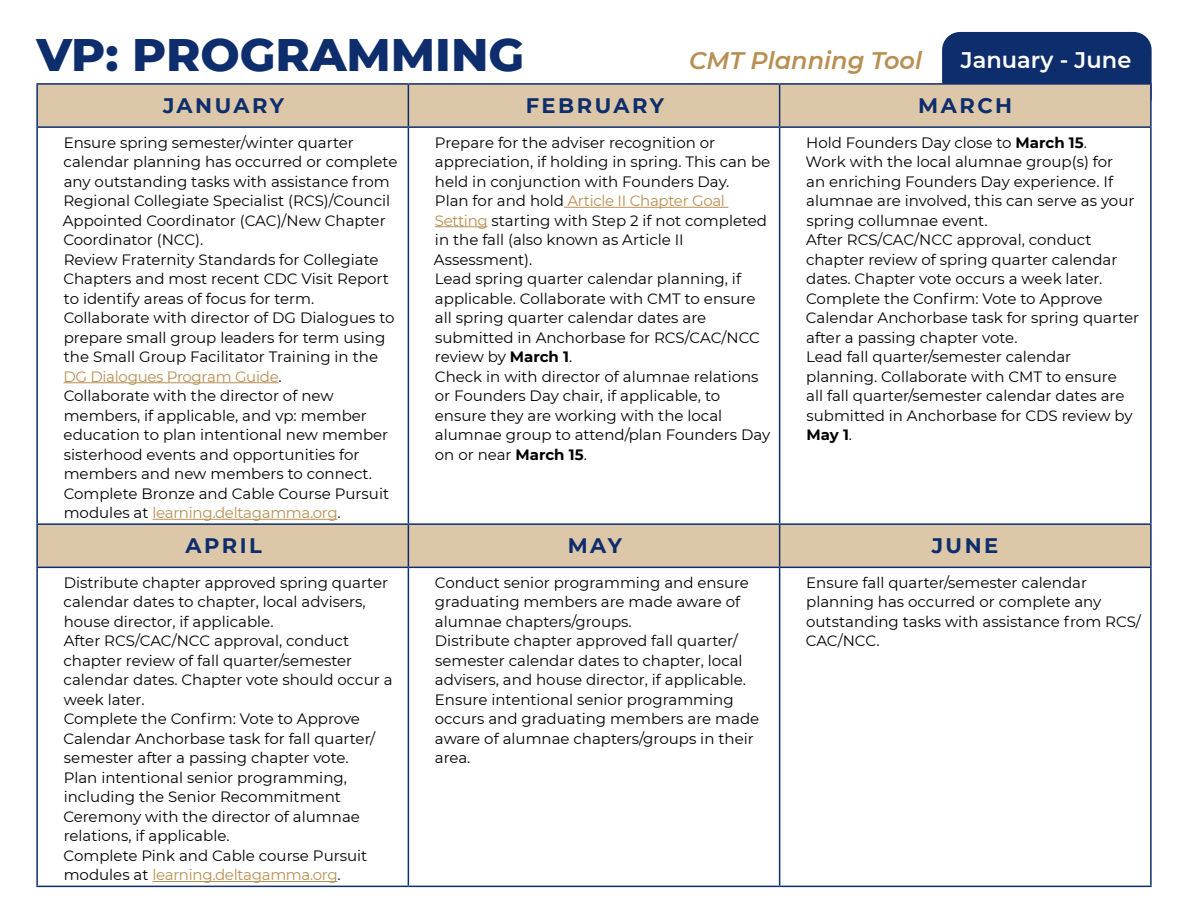
<style>
.page{position:relative;width:1188px;height:918px;background:#fff}
.page>*{position:absolute;margin:0;border:0;box-sizing:border-box;transform-origin:0 0}
.t1{font:800 46.5px "Montserrat";color:#0d2d6c}
.t2{font:italic 600 24px "Montserrat";color:#b88f52}
.t3{font:600 22.5px "Montserrat";color:#fff}
.t4{font:700 21px "Montserrat";letter-spacing:.12em;color:#0d2d6c}
.t5{font:15px/19.5px "Montserrat";color:#000}
.s1{color:#b88f52}
.s2{font-weight:700}
</style>
<div class="page">
<div style="left:942px;top:32px;width:210px;height:83px;background:#0d2d6c;border-radius:18px"></div>
<svg style="left:38px;top:85px;width:1112px;height:482px"></svg>
<hr style="left:36px;top:523px;width:372px;height:2px;background:#0d2d6c">
<hr style="left:1150px;top:525px;width:2px;height:42px;background:#0d2d6c">
<hr style="left:780px;top:567px;width:372px;height:1px;background:#0d2d6c">
<hr style="left:36px;top:568px;width:2px;height:318px;background:#0d2d6c">
<hr style="left:1150px;top:568px;width:2px;height:318px;background:#0d2d6c">
<hr style="left:36px;top:886px;width:372px;height:1px;background:#0d2d6c">
<hr style="left:780px;top:886px;width:372px;height:1px;background:#0d2d6c">
<hr style="left:1150px;top:128px;width:2px;height:395px;background:#0d2d6c">
<hr style="left:780px;top:523px;width:372px;height:2px;background:#0d2d6c">
<hr style="left:408px;top:523px;width:372px;height:2px;background:#0d2d6c">
<hr style="left:408px;top:568px;width:1px;height:318px;background:#0d2d6c">
<hr style="left:779px;top:568px;width:1px;height:318px;background:#0d2d6c">
<hr style="left:408px;top:886px;width:372px;height:1px;background:#0d2d6c">
<hr style="left:36px;top:128px;width:2px;height:395px;background:#0d2d6c">
<hr style="left:36px;top:525px;width:2px;height:42px;background:#0d2d6c">
<hr style="left:36px;top:567px;width:372px;height:1px;background:#0d2d6c">
<hr style="left:408px;top:85px;width:1px;height:41px;background:#0d2d6c">
<hr style="left:779px;top:85px;width:1px;height:41px;background:#0d2d6c">
<hr style="left:408px;top:128px;width:1px;height:395px;background:#0d2d6c">
<hr style="left:779px;top:128px;width:1px;height:395px;background:#0d2d6c">
<hr style="left:408px;top:525px;width:1px;height:42px;background:#0d2d6c">
<hr style="left:779px;top:525px;width:1px;height:42px;background:#0d2d6c">
<hr style="left:408px;top:567px;width:372px;height:1px;background:#0d2d6c">
<hr style="left:36px;top:83px;width:372px;height:2px;background:#0d2d6c">
<hr style="left:36px;top:85px;width:2px;height:41px;background:#0d2d6c">
<hr style="left:408px;top:83px;width:372px;height:2px;background:#0d2d6c">
<hr style="left:780px;top:83px;width:372px;height:2px;background:#0d2d6c">
<hr style="left:1150px;top:85px;width:2px;height:41px;background:#0d2d6c">
<hr style="left:36px;top:126px;width:372px;height:2px;background:#0d2d6c">
<hr style="left:408px;top:126px;width:372px;height:2px;background:#0d2d6c">
<hr style="left:780px;top:126px;width:372px;height:2px;background:#0d2d6c">
<hr style="left:63px;top:382px;width:215px;height:1px;background:#b88f52">
<hr style="left:153px;top:519px;width:184px;height:1px;background:#b88f52">
<hr style="left:564px;top:207px;width:164px;height:1px;background:#b88f52">
<hr style="left:435px;top:226px;width:53px;height:1px;background:#b88f52">
<hr style="left:153px;top:881px;width:184px;height:1px;background:#b88f52">
<h1 class="t1" style="left:36px;top:20px;width:489px">VP: PROGRAMMING</h1>
<h2 class="t2" style="left:689px;top:44px;width:234px">CMT Planning Tool</h2>
<h3 class="t3" style="left:961px;top:44px;width:172px">January - June</h3>
<h3 class="t4" style="left:163px;top:91px;width:122px">JANUARY</h3>
<h3 class="t4" style="left:526px;top:91px;width:140px">FEBRUARY</h3>
<h3 class="t4" style="left:918px;top:91px;width:96px">MARCH</h3>
<p class="t5" style="left:63px;top:132px;width:336px">Ensure spring semester/winter quarter calendar planning has occurred or complete any outstanding tasks with assistance from Regional Collegiate Specialist (RCS)/Council Appointed Coordinator (CAC)/New Chapter Coordinator (NCC).<br>Review Fraternity Standards for Collegiate Chapters and most recent CDC Visit Report to identify areas of focus for term.<br>Collaborate with director of DG Dialogues to prepare small group leaders for term using the Small Group Facilitator Training in the <span class="s1">DG Dialogues Program Guide</span>.<br>Collaborate with the director of new members, if applicable, and vp: member education to plan intentional new member sisterhood events and opportunities for members and new members to connect.<br>Complete Bronze and Cable Course Pursuit modules at <span class="s1">learning.deltagamma.org</span>.</p>
<p class="t5" style="left:434px;top:132px;width:338px">Prepare for the adviser recognition or appreciation, if holding in spring. This can be held in conjunction with Founders Day.<br>Plan for and hold <span class="s1">Article II Chapter Goal Setting</span> starting with Step 2 if not completed in the fall (also known as Article II Assessment).<br>Lead spring quarter calendar planning, if applicable. Collaborate with CMT to ensure all spring quarter calendar dates are submitted in Anchorbase for RCS/CAC/NCC review by <span class="s2">March 1</span>.<br>Check in with director of alumnae relations or Founders Day chair, if applicable, to ensure they are working with the local alumnae group to attend/plan Founders Day on or near <span class="s2">March 15</span>.</p>
<p class="t5" style="left:806px;top:132px;width:335px">Hold Founders Day close to <span class="s2">March 15</span>.<br>Work with the local alumnae group(s) for<br>an enriching Founders Day experience. If alumnae are involved, this can serve as your spring collumnae event.<br>After RCS/CAC/NCC approval, conduct chapter review of spring quarter calendar dates. Chapter vote occurs a week later.<br>Complete the Confirm: Vote to Approve Calendar Anchorbase task for spring quarter after a passing chapter vote.<br>Lead fall quarter/semester calendar planning. Collaborate with CMT to ensure<br>all fall quarter/semester calendar dates are submitted in Anchorbase for CDS review by <span class="s2">May 1</span>.</p>
<h3 class="t4" style="left:185px;top:531px;width:78px">APRIL</h3>
<h3 class="t4" style="left:568px;top:531px;width:56px">MAY</h3>
<h3 class="t4" style="left:932px;top:531px;width:68px">JUNE</h3>
<p class="t5" style="left:63px;top:572px;width:331px">Distribute chapter approved spring quarter calendar dates to chapter, local advisers, house director, if applicable.<br>After RCS/CAC/NCC approval, conduct chapter review of fall quarter/semester calendar dates. Chapter vote should occur a week later.<br>Complete the Confirm: Vote to Approve Calendar Anchorbase task for fall quarter/ semester after a passing chapter vote.<br>Plan intentional senior programming, including the Senior Recommitment Ceremony with the director of alumnae relations, if applicable.<br>Complete Pink and Cable course Pursuit modules at <span class="s1">learning.deltagamma.org</span>.</p>
<p class="t5" style="left:435px;top:572px;width:326px">Conduct senior programming and ensure graduating members are made aware of alumnae chapters/groups.<br>Distribute chapter approved fall quarter/ semester calendar dates to chapter, local advisers, and house director, if applicable.<br>Ensure intentional senior programming occurs and graduating members are made aware of alumnae chapters/groups in their area.</p>
<p class="t5" style="left:806px;top:572px;width:337px">Ensure fall quarter/semester calendar planning has occurred or complete any outstanding tasks with assistance from RCS/ CAC/NCC.</p>
</div>
